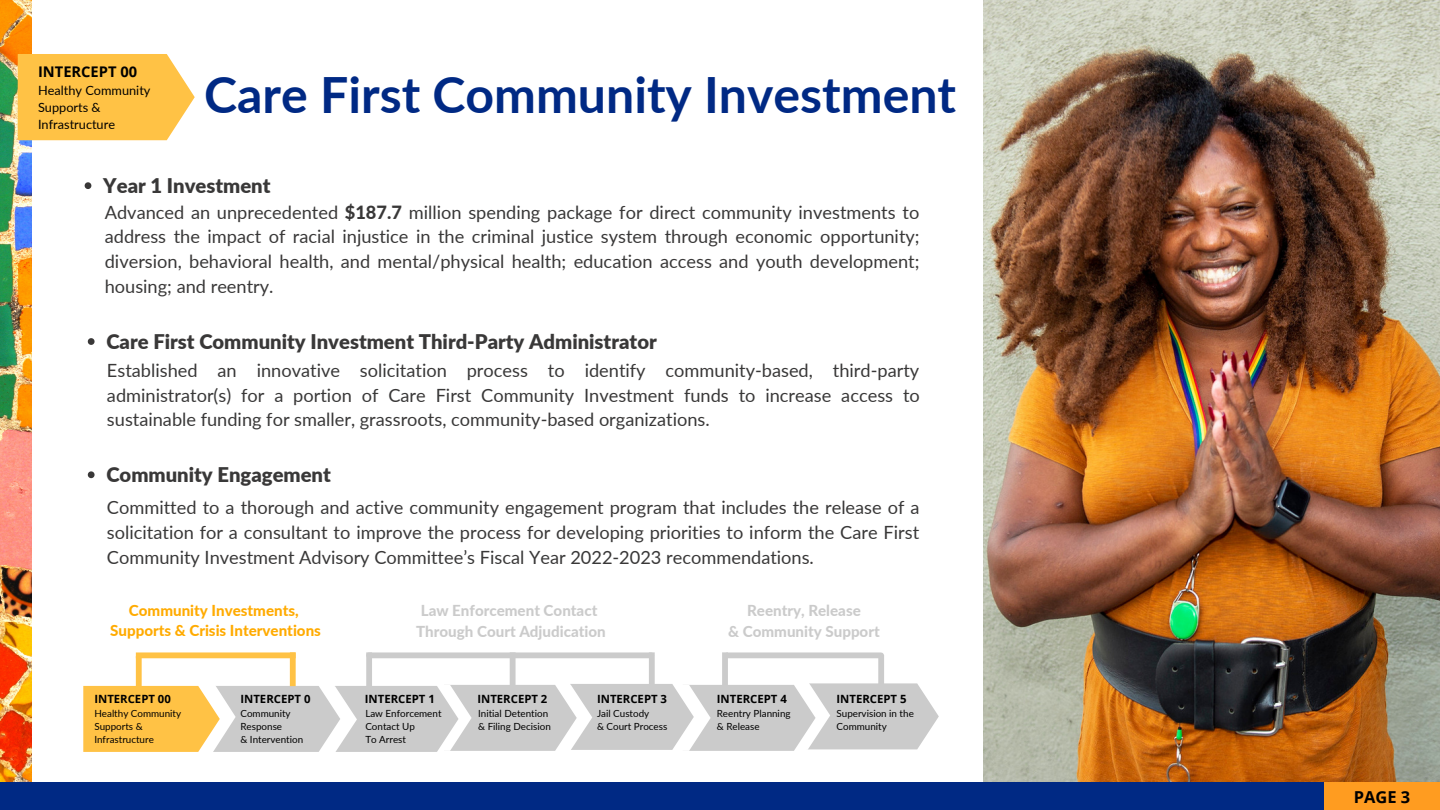
<style>
.page{position:relative;width:1440px;height:810px;background:#fff}
.page>*{position:absolute;margin:0;border:0;box-sizing:border-box;transform-origin:0 0}
.t1{font:700 50px "Lato";color:#002984}
.t2{font:900 20.2px "Lato";color:#393838}
.t3{font:18.2px/24.8px "Lato";color:#393838;text-align:justify}
.t4{font:700 16.5px "Open Sans";color:#000}
.t5{font:800 15.1px "Lato";color:#cbcbcb}
.t6{font:800 15.1px "Lato";color:#ffab00}
.t7{font:700 14.7px "Open Sans";color:#000}
.t8{font:12.8px "Lato";color:#000}
.t9{font:700 11.3px "Open Sans";color:#000}
.t10{font:9.8px/13.1px "Lato";color:#000}
.s1{font-weight:800}
</style>
<div class="page">
<img style="left:983px;top:0;width:457px;height:782px">
<svg style="left:85px;top:182px;width:6px;height:7px"></svg>
<svg style="left:88px;top:338px;width:7px;height:7px"></svg>
<svg style="left:88px;top:471px;width:7px;height:7px"></svg>
<img style="left:0;top:0;width:32px;height:782px">
<svg style="left:18px;top:54px;width:177px;height:86px;background:#ffc652"></svg>
<div style="left:0;top:782px;width:1440px;height:28px;background:#002984"></div>
<svg style="left:83px;top:681px;width:856px;height:71px"></svg>
<div style="left:136px;top:652px;width:160px;height:6px;background:#ffc245"></div>
<div style="left:369px;top:652px;width:282px;height:6px;background:#cbcbcb"></div>
<div style="left:727px;top:652px;width:154px;height:6px;background:#cbcbcb"></div>
<div style="left:136px;top:656px;width:6px;height:34px;background:#ffc245"></div>
<div style="left:290px;top:652px;width:6px;height:34px;background:#ffc245"></div>
<div style="left:366px;top:652px;width:6px;height:34px;background:#cbcbcb"></div>
<div style="left:510px;top:652px;width:6px;height:34px;background:#cbcbcb"></div>
<div style="left:649px;top:652px;width:6px;height:34px;background:#cbcbcb"></div>
<div style="left:722px;top:652px;width:6px;height:34px;background:#cbcbcb"></div>
<div style="left:878px;top:655px;width:6px;height:34px;background:#cbcbcb"></div>
<div style="left:1324px;top:782px;width:116px;height:28px;background:#ff9c20"></div>
<p class="t7" style="left:38px;top:62px;width:101px">INTERCEPT 00</p>
<p class="t8" style="left:38px;top:82px;width:114px">Healthy Community</p>
<p class="t8" style="left:38px;top:99px;width:64px">Supports &amp;</p>
<p class="t8" style="left:38px;top:116px;width:79px">Infrastructure</p>
<p class="t1" style="left:204px;top:64px;width:754px">Care First Community Investment</p>
<p class="t2" style="left:103px;top:173px;width:169px">Year 1 Investment</p>
<p class="t3" style="left:105px;top:199px;width:816px">Advanced an unprecedented <span class="s1">$187.7</span> million spending package for direct community investments to address the impact of racial injustice in the criminal justice system through economic opportunity; diversion, behavioral health, and mental/physical health; education access and youth development; housing; and reentry.</p>
<p class="t2" style="left:106px;top:329px;width:552px">Care First Community Investment Third-Party Administrator</p>
<p class="t3" style="left:107px;top:357px;width:814px">Established an innovative solicitation process to identify community-based, third-party administrator(s) for a portion of Care First Community Investment funds to increase access to sustainable funding for smaller, grassroots, community-based organizations.</p>
<p class="t2" style="left:106px;top:462px;width:226px">Community Engagement</p>
<p class="t3" style="left:107px;top:495px;width:814px">Committed to a thorough and active community engagement program that includes the release of a solicitation for a consultant to improve the process for developing priorities to inform the Care First Community Investment Advisory Committee’s Fiscal Year 2022-2023 recommendations.</p>
<p class="t6" style="left:129px;top:601px;width:171px">Community Investments,</p>
<p class="t6" style="left:110px;top:621px;width:212px">Supports &amp; Crisis Interventions</p>
<p class="t5" style="left:421px;top:601px;width:178px">Law Enforcement Contact</p>
<p class="t5" style="left:416px;top:622px;width:191px">Through Court Adjudication</p>
<p class="t5" style="left:747px;top:601px;width:115px">Reentry, Release</p>
<p class="t5" style="left:728px;top:622px;width:153px">&amp; Community Support</p>
<p class="t9" style="left:94px;top:691px;width:78px">INTERCEPT 00</p>
<p class="t9" style="left:240px;top:691px;width:72px">INTERCEPT 0</p>
<p class="t9" style="left:365px;top:691px;width:72px">INTERCEPT 1</p>
<p class="t9" style="left:477px;top:691px;width:72px">INTERCEPT 2</p>
<p class="t9" style="left:597px;top:691px;width:72px">INTERCEPT 3</p>
<p class="t9" style="left:717px;top:691px;width:72px">INTERCEPT 4</p>
<p class="t9" style="left:837px;top:691px;width:72px">INTERCEPT 5</p>
<p class="t10" style="left:94px;top:706px;width:88px">Healthy Community</p>
<p class="t10" style="left:94px;top:720px;width:50px">Supports &amp;</p>
<p class="t10" style="left:94px;top:733px;width:61px">Infrastructure</p>
<p class="t10" style="left:478px;top:706px;width:74px">Initial Detention &amp; Filing Decision</p>
<p class="t10" style="left:597px;top:706px;width:54px">Jail Custody</p>
<p class="t10" style="left:717px;top:706px;width:75px">Reentry Planning</p>
<p class="t10" style="left:717px;top:720px;width:44px">&amp; Release</p>
<p class="t10" style="left:837px;top:706px;width:79px">Supervision in the<br>Community</p>
<p class="t10" style="left:240px;top:706px;width:52px">Community</p>
<p class="t10" style="left:240px;top:720px;width:43px">Response</p>
<p class="t10" style="left:240px;top:733px;width:64px">&amp; Intervention</p>
<p class="t10" style="left:365px;top:706px;width:78px">Law Enforcement</p>
<p class="t10" style="left:365px;top:720px;width:51px">Contact Up</p>
<p class="t10" style="left:365px;top:733px;width:42px">To Arrest</p>
<p class="t10" style="left:597px;top:720px;width:72px">&amp; Court Process</p>
<p class="t4" style="left:1354px;top:785px;width:58px">PAGE 3</p>
</div>
